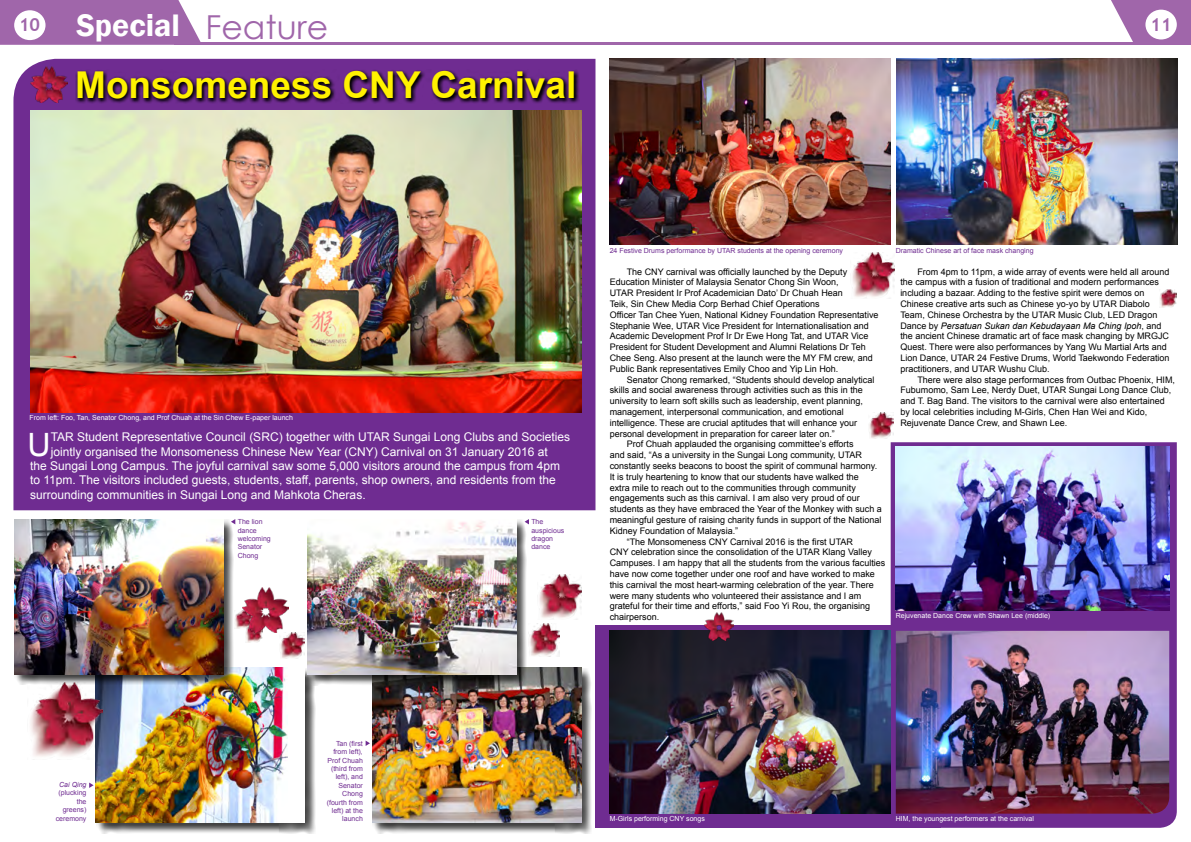
<style>
.page{position:relative;width:1191px;height:842px;background:#fff}
.page>*{position:absolute;margin:0;border:0;box-sizing:border-box;transform-origin:0 0}
.t1{font:700 37px "Arial";color:#fff200}
.t2{font:32.1px "Arial";color:#fff}
.t3{font:600 32px "Franklin Gothic";color:#fff}
.t4{font:700 18px "Trebuchet MS";color:#a066aa}
.t5{font:12px "Arial";color:#fff}
.t6{font:9px/10.8px "Arial";color:#000}
.t7{font:7px/8.4px "Arial";color:#6f2c91}
.t8{font:7px "Arial";color:#fff}
.t9{font:italic 7px "Arial";color:#6f2c91}
.s1{font-family:"Century Gothic";font-weight:400;font-size:33px;color:#a066aa}
.s2{font-style:italic}
</style>
<div class="page">
<svg style="left:890px;top:442px;width:286px;height:386px;background:#703094"></svg>
<div style="left:595px;top:625px;width:346px;height:203px;background:#6f2c91"></div>
<div style="left:96px;top:668px;width:220px;height:166px;background:#000;opacity:.75"></div>
<img style="left:96px;top:668px;width:209px;height:155px">
<div style="left:13px;top:59px;width:582px;height:451px;background:#6f2c91"></div>
<svg style="left:75px;top:69px;width:505px;height:34px;background:#3f1953"></svg>
<svg style="left:0;top:0;width:201px;height:45px;background:#a66faf"></svg>
<svg style="left:1111px;top:0;width:80px;height:42px"></svg>
<div style="left:14px;top:10px;width:32px;height:30px;background:#fff;border-radius:50%"></div>
<div style="left:1145px;top:10px;width:31px;height:29px;background:#fff;border-radius:50%"></div>
<hr style="left:174px;top:42px;width:1017px;height:3px;background:#a066aa">
<img style="left:30px;top:111px;width:551px;height:301px">
<div style="left:14px;top:519px;width:220px;height:166px;background:#000;opacity:.75"></div>
<img style="left:14px;top:519px;width:209px;height:155px">
<div style="left:372px;top:668px;width:220px;height:166px;background:#000;opacity:.75"></div>
<img style="left:372px;top:668px;width:209px;height:155px">
<div style="left:307px;top:519px;width:220px;height:167px;background:#000;opacity:.75"></div>
<img style="left:307px;top:519px;width:209px;height:155px">
<svg style="left:231px;top:519px;width:4px;height:5px"></svg>
<svg style="left:524px;top:519px;width:5px;height:5px"></svg>
<svg style="left:89px;top:782px;width:5px;height:6px"></svg>
<svg style="left:365px;top:740px;width:5px;height:6px"></svg>
<img style="left:609px;top:59px;width:281px;height:186px">
<img style="left:896px;top:59px;width:281px;height:186px">
<img style="left:895px;top:631px;width:274px;height:183px">
<img style="left:609px;top:631px;width:281px;height:183px">
<img style="left:895px;top:446px;width:274px;height:165px">
<img style="left:28px;top:682px;width:74px;height:77px">
<img style="left:539px;top:574px;width:42px;height:46px">
<img style="left:852px;top:253px;width:42px;height:45px">
<img style="left:235px;top:611px;width:7px;height:18px">
<img style="left:246px;top:632px;width:17px;height:10px">
<img style="left:1160px;top:289px;width:16px;height:18px">
<img style="left:30px;top:67px;width:38px;height:36px">
<img style="left:280px;top:632px;width:24px;height:26px">
<img style="left:869px;top:412px;width:24px;height:26px">
<img style="left:242px;top:588px;width:47px;height:44px">
<img style="left:704px;top:613px;width:30px;height:27px">
<img style="left:529px;top:624px;width:30px;height:32px">
<h3 class="t3" style="left:19px;top:6px;width:311px"><sup>10</sup> Special <span class="s1">Feature</span></h3>
<h3 class="t4" style="left:1150px;top:13px;width:23px">11</h3>
<h1 class="t1" style="left:75px;top:60px;width:503px">Monsomeness CNY Carnival</h1>
<p class="t8" style="left:30px;top:413px;width:265px">From left: Foo, Tan, Senator Chong, and Prof Chuah at the Sin Chew E-paper launch</p>
<h2 class="t2" style="left:28px;top:423px;width:25px">U</h2>
<h3 class="t5" style="left:51px;top:429px;width:521px">TAR Student Representative Council (SRC) together with UTAR Sungai Long Clubs and Societies</h3>
<h3 class="t5" style="left:51px;top:444px;width:498px">jointly organised the Monsomeness Chinese New Year (CNY) Carnival on 31 January 2016 at</h3>
<h3 class="t5" style="left:30px;top:458px;width:532px">the Sungai Long Campus. The joyful carnival saw some 5,000 visitors around the campus from 4pm</h3>
<h3 class="t5" style="left:30px;top:472px;width:527px">to 11pm. The visitors included guests, students, staff, parents, shop owners, and residents from the</h3>
<h3 class="t5" style="left:30px;top:487px;width:337px">surrounding communities in Sungai Long and Mahkota Cheras.</h3>
<p class="t7" style="left:238px;top:517px;width:35px">The lion dance welcoming<br>Senator<br>Chong</p>
<p class="t7" style="left:531px;top:517px;width:35px">The auspicious dragon dance</p>
<p class="t7" style="left:609px;top:246px;width:235px">24 Festive Drums performance by UTAR students at the opening ceremony</p>
<p class="t6" style="left:609px;top:266px;width:270px;text-indent:17px">The CNY carnival was officially launched by the Deputy Education Minister of Malaysia Senator Chong Sin Woon,<br>UTAR President Ir Prof Academician Dato’ Dr Chuah Hean<br>Teik, Sin Chew Media Corp Berhad Chief Operations<br>Officer Tan Chee Yuen, National Kidney Foundation Representative Stephanie Wee, UTAR Vice President for Internationalisation and Academic Development Prof Ir Dr Ewe Hong Tat, and UTAR Vice President for Student Development and Alumni Relations Dr Teh Chee Seng. Also present at the launch were the MY FM crew, and Public Bank representatives Emily Choo and Yip Lin Hoh.</p>
<p class="t6" style="left:626px;top:374px;width:249px">Senator Chong remarked, “Students should develop analytical</p>
<p class="t6" style="left:609px;top:385px;width:255px">skills and social awareness through activities such as this in the</p>
<p class="t6" style="left:609px;top:396px;width:255px">university to learn soft skills such as leadership, event planning,</p>
<p class="t6" style="left:609px;top:407px;width:236px">management, interpersonal communication, and emotional</p>
<p class="t6" style="left:609px;top:417px;width:249px">intelligence. These are crucial aptitudes that will enhance your</p>
<p class="t6" style="left:609px;top:428px;width:227px">personal development in preparation for career later on.”</p>
<p class="t6" style="left:626px;top:439px;width:228px">Prof Chuah applauded the organising committee’s efforts</p>
<p class="t6" style="left:609px;top:450px;width:254px">and said, “As a university in the Sungai Long community, UTAR</p>
<p class="t6" style="left:609px;top:461px;width:269px">constantly seeks beacons to boost the spirit of communal harmony.</p>
<p class="t6" style="left:609px;top:471px;width:251px">It is truly heartening to know that our students have walked the</p>
<p class="t6" style="left:609px;top:482px;width:248px">extra mile to reach out to the communities through community</p>
<p class="t6" style="left:609px;top:493px;width:252px">engagements such as this carnival. I am also very proud of our</p>
<p class="t6" style="left:609px;top:504px;width:274px">students as they have embraced the Year of the Monkey with such a</p>
<p class="t6" style="left:609px;top:515px;width:273px">meaningful gesture of raising charity funds in support of the National</p>
<p class="t6" style="left:609px;top:525px;width:130px">Kidney Foundation of Malaysia.”</p>
<p class="t6" style="left:626px;top:536px;width:228px">“The Monsomeness CNY Carnival 2016 is the first UTAR</p>
<p class="t6" style="left:609px;top:547px;width:264px">CNY celebration since the consolidation of the UTAR Klang Valley</p>
<p class="t6" style="left:609px;top:558px;width:277px">Campuses. I am happy that all the students from the various faculties</p>
<p class="t6" style="left:609px;top:569px;width:267px">have now come together under one roof and have worked to make</p>
<p class="t6" style="left:609px;top:579px;width:265px">this carnival the most heart-warming celebration of the year. There</p>
<p class="t6" style="left:609px;top:590px;width:253px">were many students who volunteered their assistance and I am</p>
<p class="t6" style="left:609px;top:601px;width:262px">grateful for their time and efforts,” said Foo Yi Rou, the organising</p>
<p class="t6" style="left:609px;top:612px;width:51px">chairperson.</p>
<p class="t7" style="left:895px;top:246px;width:139px">Dramatic Chinese art of face mask changing</p>
<p class="t6" style="left:900px;top:266px;width:271px;text-indent:17px">From 4pm to 11pm, a wide array of events were held all around the campus with a fusion of traditional and modern performances including a bazaar. Adding to the festive spirit were demos on Chinese creative arts such as Chinese yo-yo by UTAR Diabolo Team, Chinese Orchestra by the UTAR Music Club, LED Dragon Dance by <span class="s2">Persatuan Sukan dan Kebudayaan Ma Ching Ipoh</span>, and the ancient Chinese dramatic art of face mask changing by MRGJC Quest. There were also performances by Yang Wu Martial Arts and Lion Dance, UTAR 24 Festive Drums, World Taekwondo Federation practitioners, and UTAR Wushu Club.</p>
<p class="t6" style="left:900px;top:374px;width:276px;text-indent:17px">There were also stage performances from Outbac Phoenix, HIM, Fubumomo, Sam Lee, Nerdy Duet, UTAR Sungai Long Dance Club, and T. Bag Band. The visitors to the carnival were also entertained by local celebrities including M-Girls, Chen Han Wei and Kido, Rejuvenate Dance Crew, and Shawn Lee.</p>
<p class="t8" style="left:895px;top:611px;width:156px">Rejuvenate Dance Crew with Shawn Lee (middle)</p>
<p class="t9" style="left:59px;top:780px;width:29px">Cai Qing</p>
<p class="t7" style="left:56px;top:789px;width:32px;text-align:right">(plucking the greens) ceremony</p>
<p class="t7" style="left:327px;top:739px;width:38px;text-align:right">Tan (first from left),<br>Prof Chuah (third from left), and<br>Senator<br>Chong (fourth from left) at the launch</p>
<p class="t8" style="left:609px;top:814px;width:97px">M-Girls performing CNY songs</p>
<p class="t8" style="left:895px;top:814px;width:140px">HIM, the youngest performers at the carnival</p>
</div>
